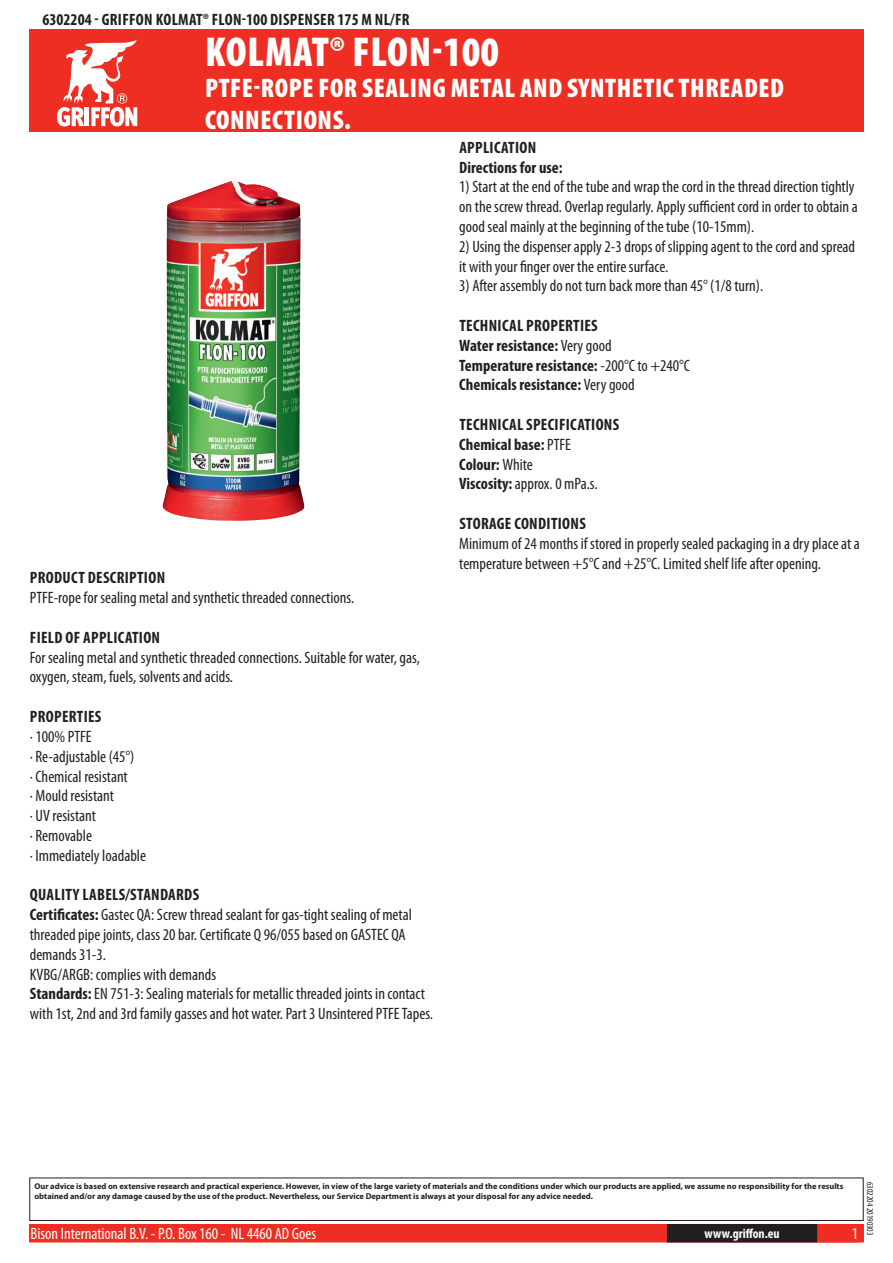
<style>
.page{position:relative;width:893px;height:1263px;background:#fff}
.page>*{position:absolute;margin:0;border:0;box-sizing:border-box;transform-origin:0 0}
.t1{font:900 condensed 42px "Myriad Pro";letter-spacing:.015em;color:#fff}
.t2{font:900 condensed 27px/32.4px "Myriad Pro";letter-spacing:.02em;color:#fff}
.t3{font:condensed 16.5px/19.8px "Myriad Pro";color:#231f20}
.t4{font:700 condensed 16.5px/19.8px "Myriad Pro";letter-spacing:.02em;color:#231f20}
.t5{font:condensed 16.5px "Myriad Pro";color:#fff}
.t6{font:700 condensed 13.5px "Myriad Pro";color:#fff}
.t7{font:condensed 9px "Myriad Pro";color:#231f20}
.t8{font:700 8.4px/10.1px "Myriad Pro";color:#231f20}
.s1{font-weight:700}
.s2{font-weight:400}
</style>
<div class="page">
<div style="left:30px;top:1225px;width:833px;height:17px;background:#ee2e22"></div>
<div style="left:29px;top:1224px;width:835px;height:18px;border:2px solid #ee2e22"></div>
<div style="left:816px;top:1224px;width:44px;height:18px;border:2px solid #ee2e22"></div>
<div style="left:668px;top:1225px;width:148px;height:17px;background:#231f20"></div>
<div style="left:667px;top:1224px;width:150px;height:18px;border:2px solid #231f20"></div>
<div style="left:29px;top:1177px;width:835px;height:44px;border:1px solid #231f20"></div>
<div style="left:30px;top:30px;width:834px;height:102px;background:#ee2e22"></div>
<svg style="left:57px;top:39px;width:80px;height:87px"></svg>
<img style="left:162px;top:181px;width:142px;height:340px">
<p class="t4" style="left:43px;top:9px;width:361px">6302204 - GRIFFON KOLMAT® FLON-100 DISPENSER 175 M NL/FR</p>
<h1 class="t1" style="left:205px;top:25px;width:295px">KOLMAT® FLON-100</h1>
<h2 class="t2" style="left:205px;top:71px;width:580px">PTFE-ROPE FOR SEALING METAL AND SYNTHETIC THREADED<br>CONNECTIONS.</h2>
<p class="t4" style="left:30px;top:568px;width:137px">PRODUCT DESCRIPTION</p>
<p class="t3" style="left:30px;top:588px;width:326px">PTFE-rope for sealing metal and synthetic threaded connections.</p>
<p class="t4" style="left:30px;top:627px;width:132px">FIELD OF APPLICATION</p>
<p class="t3" style="left:30px;top:647px;width:392px">For sealing metal and synthetic threaded connections. Suitable for water, gas, oxygen, steam, fuels, solvents and acids.</p>
<p class="t4" style="left:30px;top:706px;width:73px">PROPERTIES</p>
<p class="t3" style="left:30px;top:726px;width:118px">· 100% PTFE<br>· Re-adjustable (45°)<br>· Chemical resistant<br>· Mould resistant<br>· UV resistant<br>· Removable<br>· Immediately loadable</p>
<p class="t3" style="left:30px;top:885px;width:405px"><span class="s1">QUALITY LABELS/STANDARDS<br>CERTIFICATES:</span> Gastec QA: Screw thread sealant for gas-tight sealing of metal threaded pipe joints, class 20 bar. Certificate Q 96/055 based on GASTEC QA demands 31-3.<br>KVBG/ARGB: complies with demands<br><span class="s1">STANDARDS:</span> EN 751-3: Sealing materials for metallic threaded joints in contact with 1st, 2nd and 3rd family gasses and hot water. Part 3 Unsintered PTFE Tapes.</p>
<p class="t4" style="left:459px;top:137px;width:105px">APPLICATION<br>DIRECTIONS FOR USE:</p>
<p class="t3" style="left:459px;top:177px;width:400px">1) Start at the end of the tube and wrap the cord in the thread direction tightly on the screw thread. Overlap regularly. Apply sufficient cord in order to obtain a good seal mainly at the beginning of the tube (10-15mm).</p>
<p class="t3" style="left:459px;top:236px;width:397px">2) Using the dispenser apply 2-3 drops of slipping agent to the cord and spread it with your finger over the entire surface.</p>
<p class="t3" style="left:459px;top:276px;width:306px">3) After assembly do not turn back more than 45° (1/8 turn).</p>
<p class="t4" style="left:459px;top:315px;width:232px">TECHNICAL PROPERTIES<br>WATER RESISTANCE: <span class="s2">Very good<br></span>TEMPERATURE RESISTANCE: <span class="s2">-200°C to +240°C<br></span>CHEMICALS RESISTANCE: <span class="s2">Very good</span></p>
<p class="t4" style="left:459px;top:414px;width:162px">TECHNICAL SPECIFICATIONS<br>CHEMICAL BASE: <span class="s2">PTFE<br></span>COLOUR: <span class="s2">White<br></span>VISCOSITY: <span class="s2">approx. 0 mPa.s.</span></p>
<p class="t4" style="left:459px;top:513px;width:128px">STORAGE CONDITIONS</p>
<p class="t3" style="left:459px;top:533px;width:402px">Minimum of 24 months if stored in properly sealed packaging in a dry place at a temperature between +5°C and +25°C. Limited shelf life after opening.</p>
<p class="t8" style="left:34px;top:1181px;width:810px">Our advice is based on extensive research and practical experience. However, in view of the large variety of materials and the conditions under which our products are applied, we assume no responsibility for the results obtained and/or any damage caused by the use of the product. Nevertheless, our Service Department is always at your disposal for any advice needed.</p>
<p class="t5" style="left:31px;top:1224px;width:287px">Bison International B.V. - P.O. Box 160 - NL 4460 AD Goes</p>
<p class="t6" style="left:704px;top:1225px;width:77px">WWW.GRIFFON.EU</p>
<p class="t5" style="left:852px;top:1224px;width:8px">1</p>
<p class="t7" style="left:875px;top:1182px;width:55px;rotate:90deg">6302204 20190303</p>
</div>
